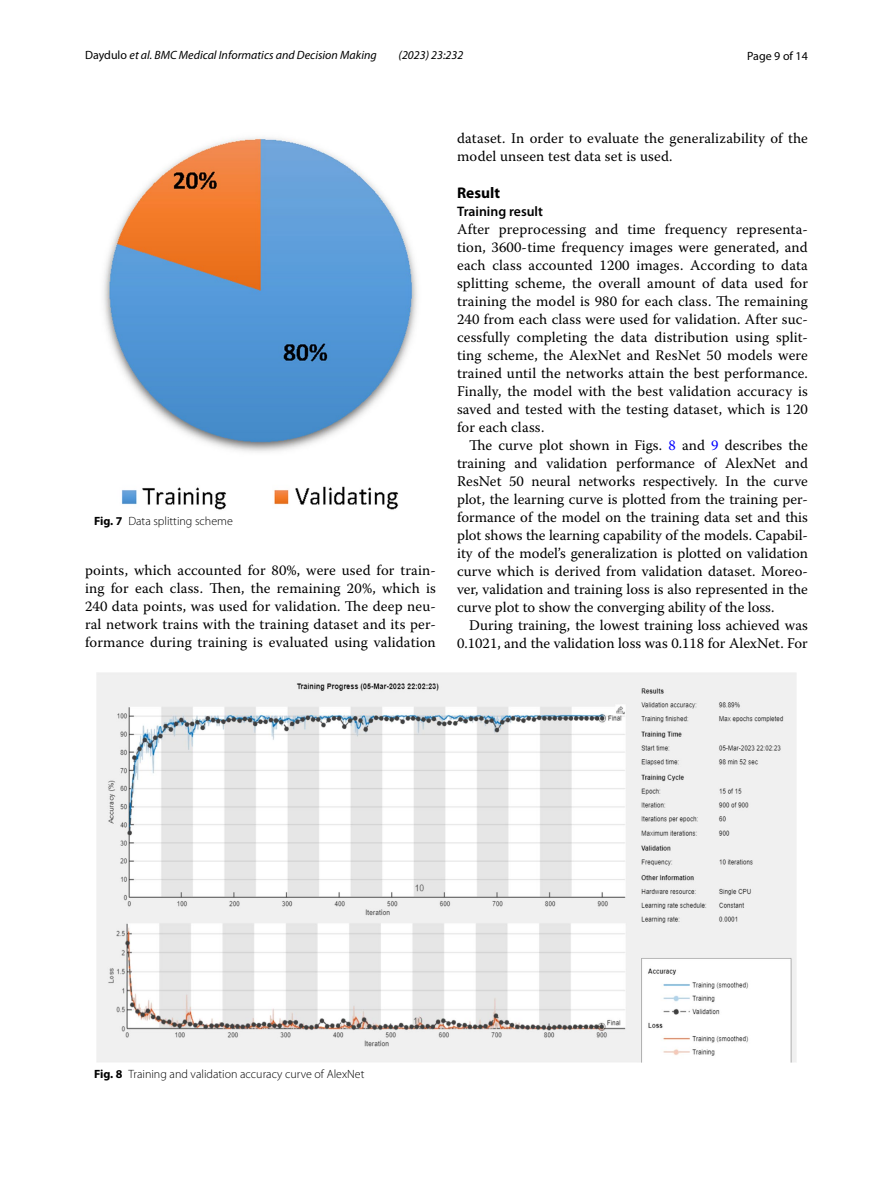
<style>
.page{position:relative;width:893px;height:1187px;background:#fff}
.page>*{position:absolute;margin:0;border:0;box-sizing:border-box;transform-origin:0 0}
.t1{font:700 15.45px "Myriad Pro";color:#000}
.t2{font:14.7px/18px "Warnock Pro";letter-spacing:.01em;color:#000;text-align:justify}
.t3{font:600 13.8px "Myriad Pro";color:#000}
.t4{font:300 12px "Myriad Pro";color:#000}
.t5{font:italic 12px "Myriad Pro";color:#000}
.t6{font:12px "Myriad Pro";color:#000}
.s1{font-style:normal}
.s2{font-weight:700}
.s3{color:#00f}
</style>
<div class="page">
<img style="left:103px;top:137px;width:314px;height:373px">
<img style="left:96px;top:672px;width:701px;height:390px">
<p class="t5" style="left:85px;top:48px;width:293px"><span class="s1">Daydulo</span> et al. BMC Medical Informatics and Decision Making</p>
<p class="t5" style="left:399px;top:48px;width:66px">(2023) 23:232</p>
<p class="t6" style="left:747px;top:48px;width:62px">Page 9 of 14</p>
<p class="t4" style="left:94px;top:515px;width:140px"><span class="s2">Fig. 7</span> Data splitting scheme</p>
<p class="t2" style="left:85px;top:560px;width:352px">points, which accounted for 80%, were used for train&shy;ing for each class. Then, the remaining 20%, which is 240 data points, was used for validation. The deep neu&shy;ral network trains with the training dataset and its per&shy;formance during training is evaluated using validation</p>
<p class="t2" style="left:457px;top:128px;width:352px">dataset. In order to evaluate the generalizability of the model unseen test data set is used.</p>
<p class="t1" style="left:457px;top:183px;width:44px">Result</p>
<p class="t3" style="left:457px;top:202px;width:87px">Training result</p>
<p class="t2" style="left:457px;top:220px;width:352px">After preprocessing and time frequency representa&shy;tion, 3600-time frequency images were generated, and each class accounted 1200 images. According to data splitting scheme, the overall amount of data used for training the model is 980 for each class. The remaining 240 from each class were used for validation. After suc&shy;cessfully completing the data distribution using split&shy;ting scheme, the AlexNet and ResNet 50 models were trained until the networks attain the best performance.<br>Finally, the model with the best validation accuracy is saved and tested with the testing dataset, which is 120 for each class.</p>
<p class="t2" style="left:457px;top:436px;width:352px;text-indent:12px">The curve plot shown in Figs. <span class="s3">8</span> and <span class="s3">9</span> describes the training and validation performance of AlexNet and ResNet 50 neural networks respectively. In the curve plot, the learning curve is plotted from the training per&shy;formance of the model on the training data set and this plot shows the learning capability of the models. Capabil&shy;ity of the model’s generalization is plotted on validation curve which is derived from validation dataset. Moreo&shy;ver, validation and training loss is also represented in the curve plot to show the converging ability of the loss.</p>
<p class="t2" style="left:457px;top:616px;width:352px;text-align:right">During training, the lowest training loss achieved was<br>0.1021, and the validation loss was 0.118 for AlexNet. For</p>
<p class="t4" style="left:94px;top:1067px;width:272px"><span class="s2">Fig. 8</span> Training and validation accuracy curve of AlexNet</p>
</div>
